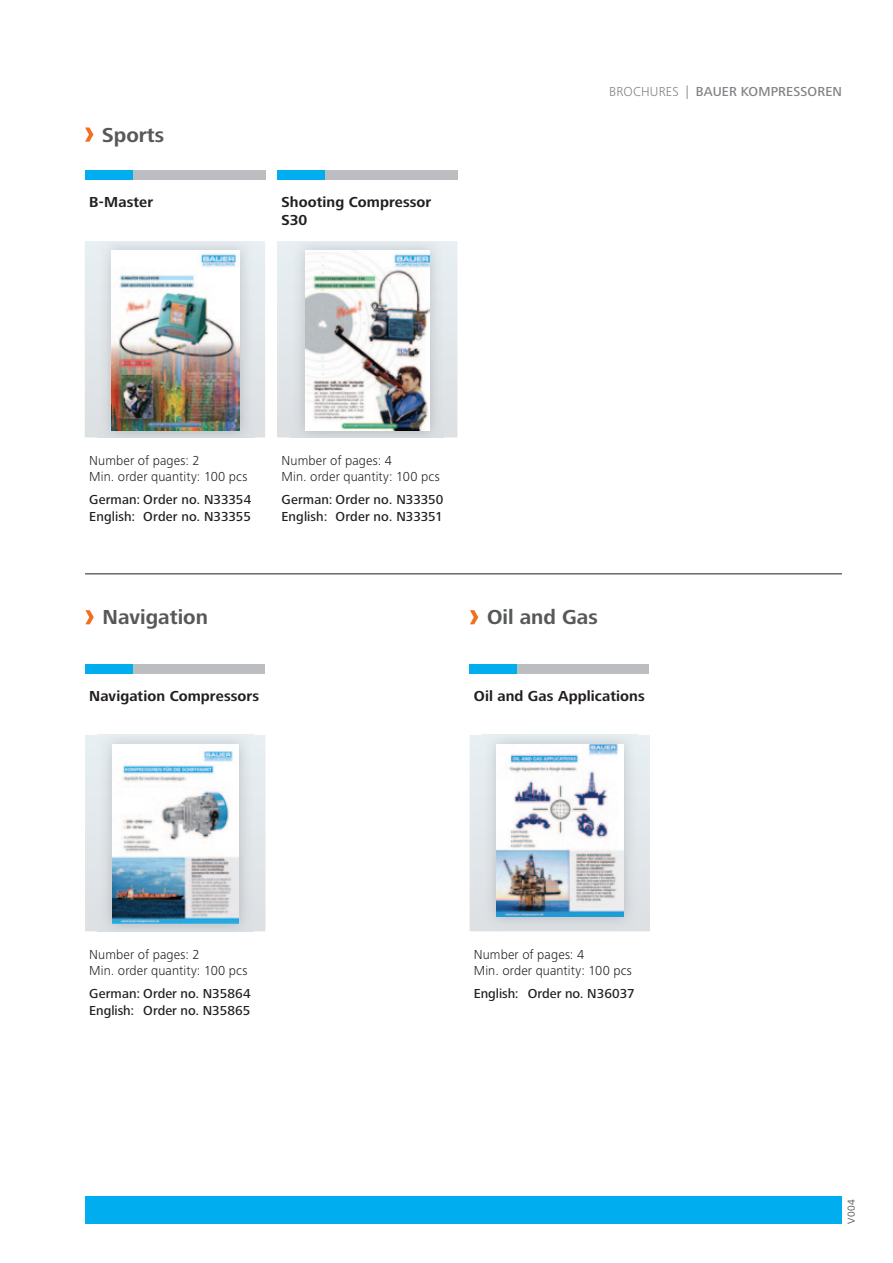
<style>
.page{position:relative;width:893px;height:1263px;background:#fff}
.page>*{position:absolute;margin:0;border:0;box-sizing:border-box;transform-origin:0 0}
.t1{font:700 21px "Frutiger Next LT";color:#57585a}
.t2{font:700 15px/18px "Frutiger Next LT";letter-spacing:.005em;color:#231f20}
.t3{font:300 13.5px/16.2px "Frutiger Next LT";letter-spacing:.01em;color:#231f20}
.t4{font:500 13.5px/17.2px "Frutiger Next LT";letter-spacing:.005em;color:#231f20}
.t5{font:500 13.5px "Frutiger Next LT";letter-spacing:.01em;color:#808285}
.t6{font:10.5px "Frutiger Next LT";color:#57585a}
.s1{font-weight:300}
</style>
<div class="page">
<div style="left:85px;top:1196px;width:757px;height:28px;background:#00aeef"></div>
<div style="left:85px;top:170px;width:180px;height:10px;background:#bcbdc0"></div>
<div style="left:85px;top:170px;width:47px;height:10px;background:#00aeef"></div>
<div style="left:277px;top:170px;width:180px;height:10px;background:#bcbdc0"></div>
<div style="left:277px;top:170px;width:48px;height:10px;background:#00aeef"></div>
<div style="left:85px;top:241px;width:180px;height:196px;background:#e3e8eb"></div>
<img style="left:98px;top:241px;width:156px;height:196px">
<img style="left:112px;top:250px;width:128px;height:181px">
<div style="left:277px;top:241px;width:180px;height:196px;background:#e3e8eb"></div>
<img style="left:291px;top:241px;width:153px;height:196px">
<img style="left:305px;top:250px;width:125px;height:181px">
<svg style="left:85px;top:610px;width:9px;height:14px"></svg>
<svg style="left:470px;top:610px;width:8px;height:14px"></svg>
<div style="left:85px;top:735px;width:180px;height:196px;background:#e3e8eb"></div>
<img style="left:98px;top:735px;width:155px;height:196px">
<img style="left:112px;top:744px;width:127px;height:179px">
<div style="left:470px;top:735px;width:180px;height:196px;background:#e3e8eb"></div>
<img style="left:482px;top:735px;width:156px;height:196px">
<img style="left:497px;top:744px;width:126px;height:172px">
<div style="left:85px;top:664px;width:180px;height:10px;background:#bcbdc0"></div>
<div style="left:85px;top:664px;width:47px;height:10px;background:#00aeef"></div>
<div style="left:470px;top:664px;width:179px;height:10px;background:#bcbdc0"></div>
<div style="left:470px;top:664px;width:47px;height:10px;background:#00aeef"></div>
<hr style="left:85px;top:574px;width:757px;height:1px;background:#231f20">
<svg style="left:85px;top:128px;width:8px;height:14px"></svg>
<h1 class="t1" style="left:102px;top:123px;width:63px">Sports</h1>
<p class="t2" style="left:89px;top:193px;width:65px">B-Master</p>
<p class="t2" style="left:282px;top:193px;width:151px">Shooting Compressor<br>S30</p>
<p class="t5" style="left:609px;top:84px;width:234px"><span class="s1">BROCHURES |</span> BAUER KOMPRESSOREN</p>
<p class="t3" style="left:89px;top:452px;width:160px">Number of pages: 2<br>Min. order quantity: 100 pcs</p>
<p class="t4" style="left:89px;top:491px;width:164px">German: Order no. N33354<br>English: Order no. N33355</p>
<p class="t3" style="left:282px;top:452px;width:160px">Number of pages: 4<br>Min. order quantity: 100 pcs</p>
<p class="t4" style="left:282px;top:491px;width:163px">German: Order no. N33350<br>English: Order no. N33351</p>
<h1 class="t1" style="left:103px;top:606px;width:107px">Navigation</h1>
<h1 class="t1" style="left:487px;top:606px;width:112px">Oil and Gas</h1>
<p class="t2" style="left:89px;top:687px;width:171px">Navigation Compressors</p>
<p class="t2" style="left:474px;top:687px;width:172px">Oil and Gas Applications</p>
<p class="t3" style="left:89px;top:946px;width:160px">Number of pages: 2<br>Min. order quantity: 100 pcs</p>
<p class="t4" style="left:89px;top:984px;width:163px">German: Order no. N35864<br>English: Order no. N35865</p>
<p class="t3" style="left:474px;top:946px;width:160px">Number of pages: 4<br>Min. order quantity: 100 pcs</p>
<p class="t4" style="left:474px;top:984px;width:162px">English: Order no. N36037</p>
<p class="t6" style="left:846px;top:1224px;width:26px;rotate:-90deg">V004</p>
</div>
